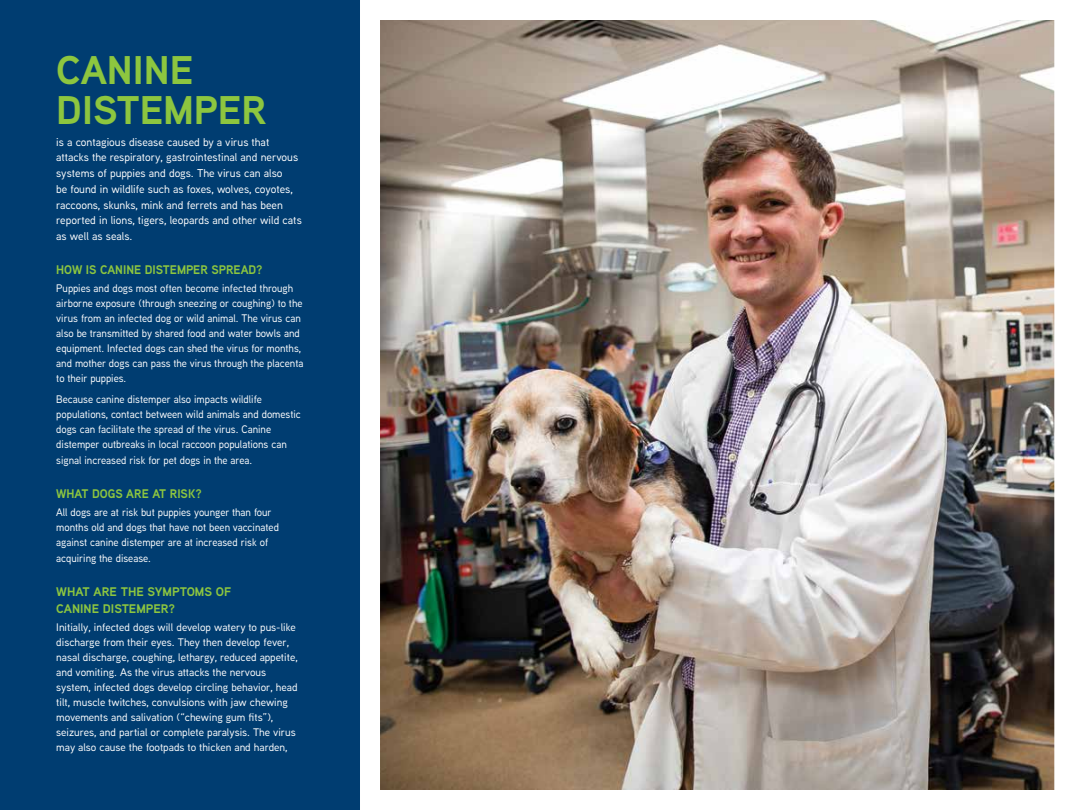
<style>
.page{position:relative;width:1075px;height:810px;background:#fff}
.page>*{position:absolute;margin:0;border:0;box-sizing:border-box;transform-origin:0 0}
.t1{font:700 40px/40px "Aaux Next";color:#8dc63f}
.t2{font:700 12.5px "Aaux Next";color:#8dc63f;scale:.96 1}
.t3{font:700 12.5px/17.5px "Aaux Next";color:#8dc63f}
.t4{font:500 11.25px/15.8px "Aaux Next";color:#fff}
.t5{font:500 11px/15px "Aaux Next";color:#fff;scale:.96 1}
.t6{font:500 11px/15px "Aaux Next";color:#fff}
</style>
<div class="page">
<div style="left:0;top:0;width:1074px;height:810px;background:#003d71"></div>
<img style="left:381px;top:21px;width:672px;height:768px">
<div style="left:360px;top:0;width:714px;height:810px;border:20px solid #fff"></div>
<h1 class="t1" style="left:56px;top:49px;width:212px">CANINE<br>DISTEMPER</h1>
<p class="t4" style="left:56px;top:133px;width:247px">is a contagious disease caused by a virus that attacks the respiratory, gastrointestinal and nervous systems of puppies and dogs. The virus can also<br>be found in wildlife such as foxes, wolves, coyotes, raccoons, skunks, mink and ferrets and has been reported in lions, tigers, leopards and other wild cats as well as seals.</p>
<p class="t2" style="left:56px;top:261px;width:216px">HOW IS CANINE DISTEMPER SPREAD?</p>
<p class="t5" style="left:56px;top:281px;width:259px">Puppies and dogs most often become infected through airborne exposure (through sneezing or coughing) to the virus from an infected dog or wild animal. The virus can also be transmitted by shared food and water bowls and equipment. Infected dogs can shed the virus for months, and mother dogs can pass the virus through the placenta to their puppies.</p>
<p class="t5" style="left:56px;top:391px;width:256px">Because canine distemper also impacts wildlife populations, contact between wild animals and domestic dogs can facilitate the spread of the virus. Canine distemper outbreaks in local raccoon populations can signal increased risk for pet dogs in the area.</p>
<p class="t2" style="left:56px;top:485px;width:153px">WHAT DOGS ARE AT RISK?</p>
<p class="t5" style="left:56px;top:504px;width:233px">All dogs are at risk but puppies younger than four months old and dogs that have not been vaccinated against canine distemper are at increased risk of acquiring the disease.</p>
<p class="t3" style="left:56px;top:583px;width:176px">WHAT ARE THE SYMPTOMS OF<br>CANINE DISTEMPER?</p>
<p class="t6" style="left:56px;top:620px;width:243px">Initially, infected dogs will develop watery to pus-like discharge from their eyes. They then develop fever, nasal discharge, coughing, lethargy, reduced appetite, and vomiting. As the virus attacks the nervous system, infected dogs develop circling behavior, head tilt, muscle twitches, convulsions with jaw chewing movements and salivation (“chewing gum fits”), seizures, and partial or complete paralysis. The virus may also cause the footpads to thicken and harden,</p>
</div>
